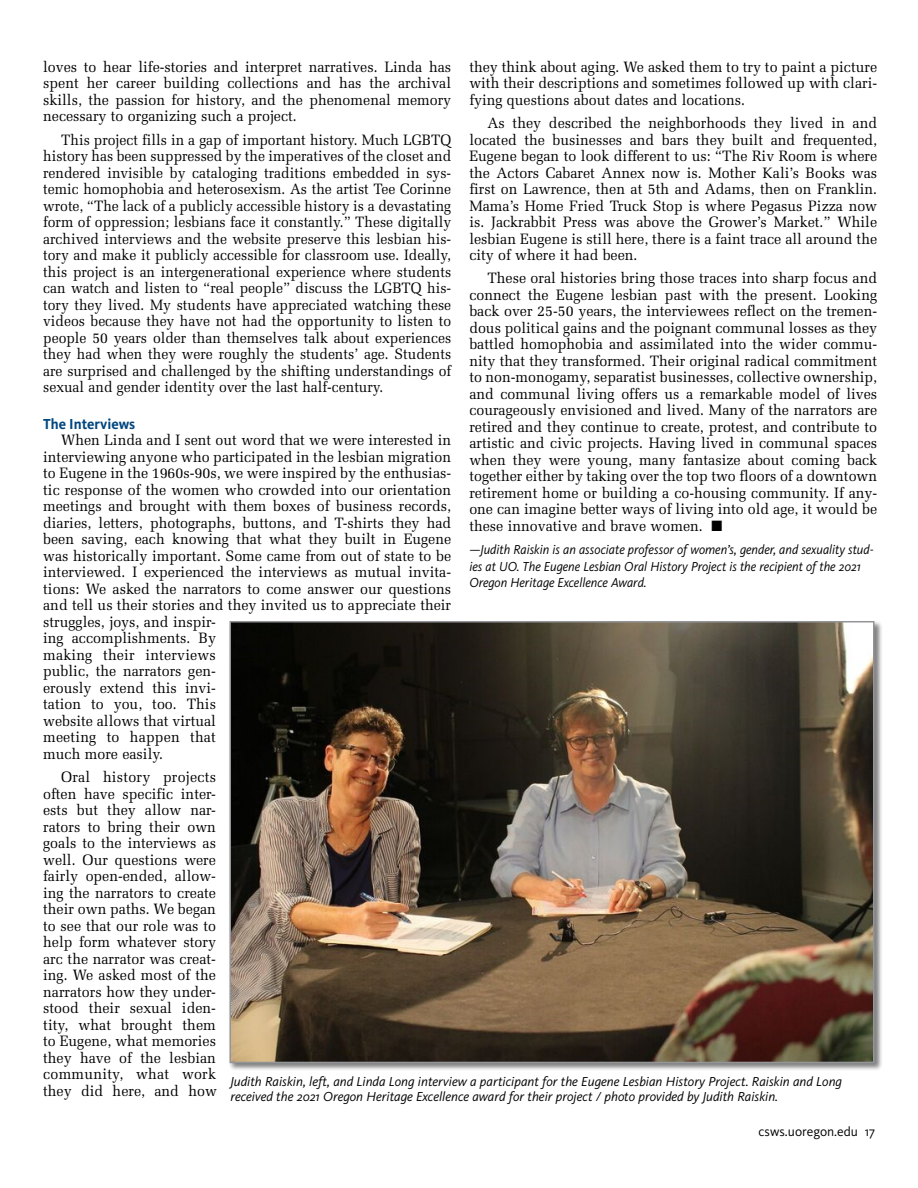
<style>
.page{position:relative;width:918px;height:1188px;background:#fff}
.page>*{position:absolute;margin:0;border:0;box-sizing:border-box;transform-origin:0 0}
.t1{font:15px/16.5px "Melior";color:#000;text-align:justify;scale:.95 1}
.t2{font:15px/16.5px "Melior";color:#000;text-align:justify;scale:.93 1}
.t3{font:700 15px "Kievit Pro";color:#00467f;scale:.95 1}
.t4{font:italic 13.5px/15px "Kievit Pro";color:#000}
.t5{font:italic 13.5px/16.5px "Kievit Pro";color:#000;scale:.95 1}
.t6{font:13.5px "Kievit Pro";color:#000}
</style>
<div class="page">
<div style="left:228px;top:620px;width:655px;height:451px;background:#000;opacity:.5"></div>
<img style="left:229px;top:620px;width:646px;height:444px">
<p class="t1" style="left:43px;top:59px;width:431px">loves to hear life-stories and interpret narratives. Linda has spent her career building collections and has the archival skills, the passion for history, and the phenomenal memory necessary to organizing such a project.</p>
<p class="t2" style="left:43px;top:131px;width:440px;text-indent:18px">This project fills in a gap of important history. Much LGBTQ history has been suppressed by the imperatives of the closet and rendered invisible by cataloging traditions embedded in sys&shy;temic homophobia and heterosexism. As the artist Tee Corinne wrote, “The lack of a publicly accessible history is a devastating form of oppression; lesbians face it constantly.” These digitally archived interviews and the website preserve this lesbian his&shy;tory and make it publicly accessible for classroom use. Ideally, this project is an intergenerational experience where students can watch and listen to “real people” discuss the LGBTQ his&shy;tory they lived. My students have appreciated watching these videos because they have not had the opportunity to listen to people 50 years older than themselves talk about experiences they had when they were roughly the students’ age. Students are surprised and challenged by the shifting understandings of sexual and gender identity over the last half-century.</p>
<p class="t3" style="left:43px;top:415px;width:98px">The Interviews</p>
<p class="t1" style="left:43px;top:432px;width:431px;text-align:left;text-indent:18px">When Linda and I sent out word that we were interested in interviewing anyone who participated in the lesbian migration to Eugene in the 1960s-90s, we were inspired by the enthusias&shy;tic response of the women who crowded into our orientation meetings and brought with them boxes of business records, diaries, letters, photographs, buttons, and T-shirts they had been saving, each knowing that what they built in Eugene was historically important. Some came from out of state to be interviewed. I experienced the interviews as mutual invita&shy;tions: We asked the narrators to come answer our questions and tell us their stories and they invited us to appreciate their struggles, joys, and inspir-<br>ing accomplishments. By<br>making their interviews<br>public, the narrators gen-<br>erously extend this invi-<br>tation to you, too. This<br>website allows that virtual<br>meeting to happen that<br>much more easily.</p>
<p class="t1" style="left:43px;top:769px;width:184px;text-indent:18px">Oral history projects often have specific inter&shy;ests but they allow nar&shy;rators to bring their own goals to the interviews as well. Our questions were fairly open-ended, allow&shy;ing the narrators to create their own paths. We began to see that our role was to help form whatever story arc the narrator was creat&shy;ing. We asked most of the narrators how they under&shy;stood their sexual iden&shy;tity, what brought them to Eugene, what memories they have of the lesbian community, what work they did here, and how</p>
<p class="t1" style="left:469px;top:59px;width:431px">they think about aging. We asked them to try to paint a picture with their descriptions and sometimes followed up with clari&shy;fying questions about dates and locations.</p>
<p class="t1" style="left:469px;top:115px;width:431px;text-indent:18px">As they described the neighborhoods they lived in and located the businesses and bars they built and frequented, Eugene began to look different to us: “The Riv Room is where the Actors Cabaret Annex now is. Mother Kali’s Books was first on Lawrence, then at 5th and Adams, then on Franklin.<br>Mama’s Home Fried Truck Stop is where Pegasus Pizza now is. Jackrabbit Press was above the Grower’s Market.” While lesbian Eugene is still here, there is a faint trace all around the city of where it had been.</p>
<p class="t1" style="left:469px;top:270px;width:431px;text-indent:18px">These oral histories bring those traces into sharp focus and connect the Eugene lesbian past with the present. Looking back over 25-50 years, the interviewees reflect on the tremen&shy;dous political gains and the poignant communal losses as they battled homophobia and assimilated into the wider commu&shy;nity that they transformed. Their original radical commitment to non-monogamy, separatist businesses, collective ownership, and communal living offers us a remarkable model of lives courageously envisioned and lived. Many of the narrators are retired and they continue to create, protest, and contribute to artistic and civic projects. Having lived in communal spaces when they were young, many fantasize about coming back together either by taking over the top two floors of a downtown retirement home or building a co-housing community. If any&shy;one can imagine better ways of living into old age, it would be these innovative and brave women. ■</p>
<p class="t5" style="left:469px;top:541px;width:427px">—Judith Raiskin is an associate professor of women’s, gender, and sexuality stud&shy;ies at UO. The Eugene Lesbian Oral History Project is the recipient of the 2021<br>Oregon Heritage Excellence Award.</p>
<p class="t4" style="left:230px;top:1074px;width:613px">Judith Raiskin, left, and Linda Long interview a participant for the Eugene Lesbian History Project. Raiskin and Long received the 2021 Oregon Heritage Excellence award for their project / photo provided by Judith Raiskin.</p>
<p class="t6" style="left:759px;top:1124px;width:118px">csws.uoregon.edu 17</p>
</div>
